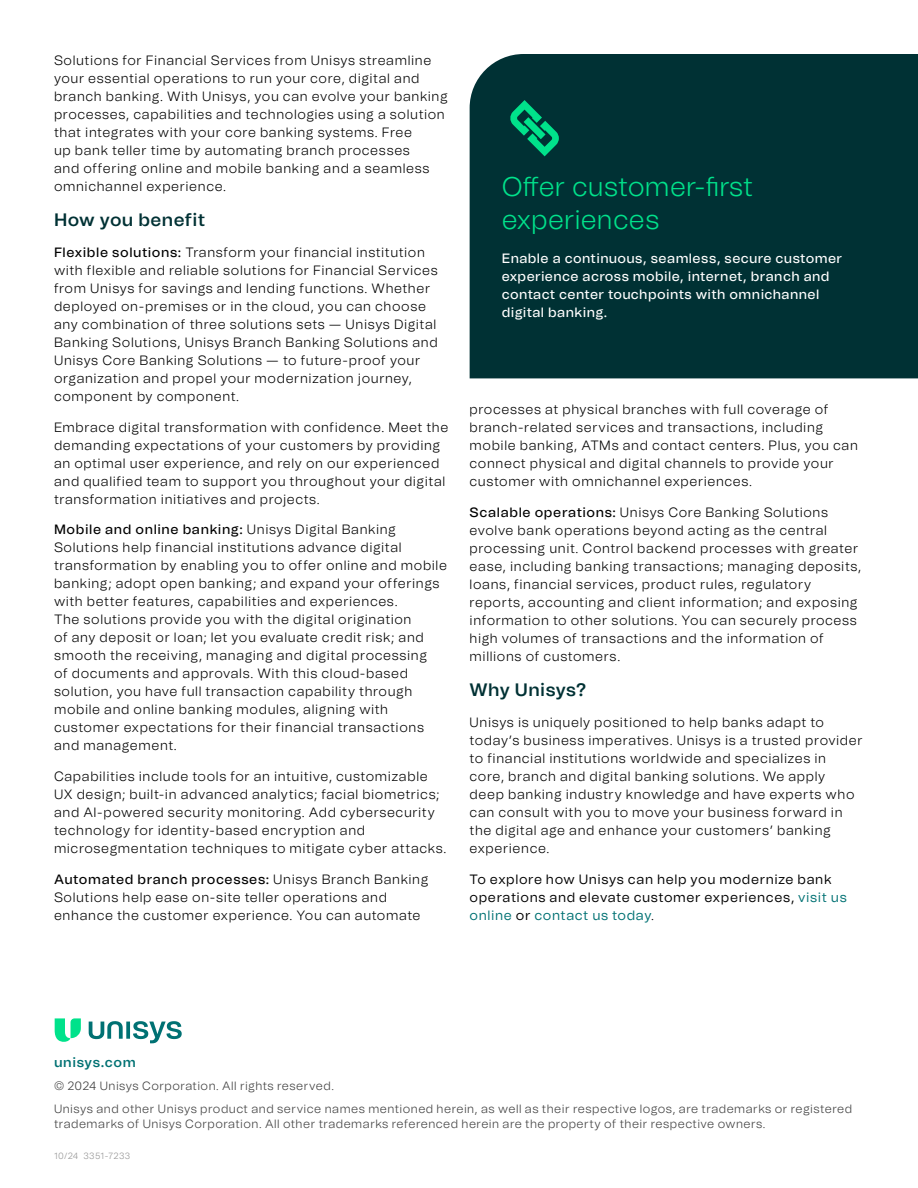
<style>
.page{position:relative;width:918px;height:1188px;background:#fff}
.page>*{position:absolute;margin:0;border:0;box-sizing:border-box;transform-origin:0 0}
.t1{font:300 27px/32.4px "Unisys";letter-spacing:.01em;color:#00e28b}
.t2{font:600 18px "Unisys";letter-spacing:.02em;color:#003134}
.t3{font:300 13.5px/18px "Unisys";letter-spacing:.045em;color:#000}
.t4{font:500 13.5px/18px "Unisys";letter-spacing:.03em;color:#fff}
.t5{font:13.5px/18px "Unisys";letter-spacing:.045em;color:#000}
.t6{font:600 13.5px "Unisys";letter-spacing:.045em;color:#007173}
.t7{font:300 12px/23px "Unisys";letter-spacing:.04em;color:#3f3f3f}
.t8{font:300 9px "Unisys";letter-spacing:.05em;color:#949494}
.s1{font-weight:500}
.s2{color:#007173}
.s3{font-weight:300}
</style>
<div class="page">
<svg style="left:55px;top:1018px;width:26px;height:24px"></svg>
<svg style="left:89px;top:1021px;width:93px;height:22px"></svg>
<div style="left:470px;top:54px;width:448px;height:324px;background:#003134"></div>
<svg style="left:509px;top:100px;width:50px;height:56px;background:#006f52"></svg>
<p class="t3" style="left:54px;top:51px;width:395px">Solutions for Financial Services from Unisys streamline your essential operations to run your core, digital and branch banking. With Unisys, you can evolve your banking processes, capabilities and technologies using a solution that integrates with your core banking systems. Free<br>up bank teller time by automating branch processes<br>and offering online and mobile banking and a seamless omnichannel experience.</p>
<h2 class="t2" style="left:54px;top:207px;width:153px">How you benefit</h2>
<p class="t3" style="left:54px;top:243px;width:385px"><span class="s1">Flexible solutions:</span> Transform your financial institution with flexible and reliable solutions for Financial Services from Unisys for savings and lending functions. Whether deployed on-premises or in the cloud, you can choose any combination of three solutions sets — Unisys Digital Banking Solutions, Unisys Branch Banking Solutions and Unisys Core Banking Solutions — to future-proof your organization and propel your modernization journey, component by component.</p>
<p class="t3" style="left:54px;top:418px;width:396px">Embrace digital transformation with confidence. Meet the demanding expectations of your customers by providing an optimal user experience, and rely on our experienced and qualified team to support you throughout your digital transformation initiatives and projects.</p>
<p class="t3" style="left:54px;top:520px;width:395px"><span class="s1">Mobile and online banking:</span> Unisys Digital Banking Solutions help financial institutions advance digital transformation by enabling you to offer online and mobile banking; adopt open banking; and expand your offerings with better features, capabilities and experiences.<br>The solutions provide you with the digital origination<br>of any deposit or loan; let you evaluate credit risk; and smooth the receiving, managing and digital processing<br>of documents and approvals. With this cloud-based solution, you have full transaction capability through mobile and online banking modules, aligning with customer expectations for their financial transactions and management.</p>
<p class="t3" style="left:54px;top:767px;width:394px">Capabilities include tools for an intuitive, customizable UX design; built-in advanced analytics; facial biometrics; and AI-powered security monitoring. Add cybersecurity technology for identity-based encryption and microsegmentation techniques to mitigate cyber attacks.</p>
<p class="t3" style="left:54px;top:870px;width:376px"><span class="s1">Automated branch processes:</span> Unisys Branch Banking<br>Solutions help ease on-site teller operations and enhance the customer experience. You can automate</p>
<h1 class="t1" style="left:502px;top:170px;width:253px">Offer customer-first experiences</h1>
<p class="t4" style="left:502px;top:249px;width:342px">Enable a continuous, seamless, secure customer experience across mobile, internet, branch and contact center touchpoints with omnichannel digital banking.</p>
<p class="t3" style="left:470px;top:400px;width:390px">processes at physical branches with full coverage of branch-related services and transactions, including mobile banking, ATMs and contact centers. Plus, you can connect physical and digital channels to provide your customer with omnichannel experiences.</p>
<p class="t3" style="left:470px;top:503px;width:393px"><span class="s1">Scalable operations:</span> Unisys Core Banking Solutions evolve bank operations beyond acting as the central processing unit. Control backend processes with greater ease, including banking transactions; managing deposits, loans, financial services, product rules, regulatory reports, accounting and client information; and exposing information to other solutions. You can securely process high volumes of transactions and the information of millions of customers.</p>
<h2 class="t2" style="left:470px;top:677px;width:118px">Why Unisys?</h2>
<p class="t3" style="left:470px;top:713px;width:395px">Unisys is uniquely positioned to help banks adapt to today’s business imperatives. Unisys is a trusted provider to financial institutions worldwide and specializes in core, branch and digital banking solutions. We apply deep banking industry knowledge and have experts who can consult with you to move your business forward in the digital age and enhance your customers’ banking experience.</p>
<p class="t5" style="left:470px;top:870px;width:379px">To explore how Unisys can help you modernize bank operations and elevate customer experiences, <span class="s2">visit us online</span> or <span class="s2">contact us today</span><span class="s3">.</span></p>
<p class="t6" style="left:54px;top:1053px;width:83px">unisys.com</p>
<p class="t7" style="left:54px;top:1074px;width:800px">© 2024 Unisys Corporation. All rights reserved.<br>Unisys and other Unisys product and service names mentioned herein, as well as their respective logos, are trademarks or registered</p>
<p class="t7" style="left:54px;top:1112px;width:713px">trademarks of Unisys Corporation. All other trademarks referenced herein are the property of their respective owners.</p>
<p class="t8" style="left:54px;top:1150px;width:78px">10/24 3351-7233</p>
</div>
